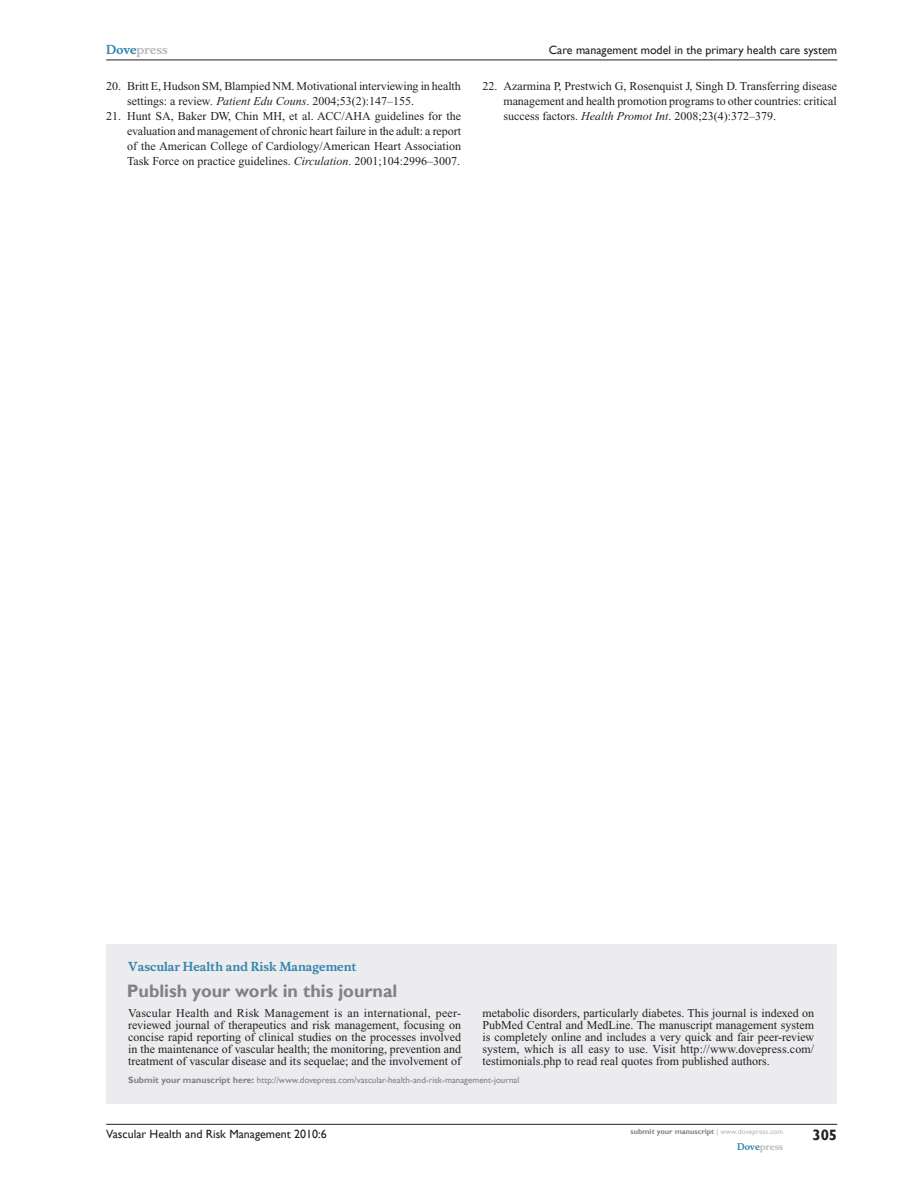
<style>
.page{position:relative;width:918px;height:1188px;background:#fff}
.page>*{position:absolute;margin:0;border:0;box-sizing:border-box;transform-origin:0 0}
.t1{font:700 18px "Gill Sans";color:#808285}
.t2{font:700 15px "Gill Sans";color:#231f20}
.t3{font:12px/12px "Times New Roman";color:#231f20;text-align:justify}
.t4{font:12px "Gill Sans";color:#231f20}
.t5{font:700 12px "Musee";color:#3485ae}
.t6{font:700 12px "Musee";color:#b8b9bc}
.t7{font:9px "Gill Sans";color:#808285}
.t8{font:700 9px "Musee";color:#b8b9bc}
.t9{font:700 7.5px "Gill Sans";color:#808285}
.s1{color:#3485ae}
.s2{font-style:italic}
.s3{font-weight:700}
.s4{font-weight:400;color:#b8b9bc}
</style>
<div class="page">
<div style="left:106px;top:944px;width:731px;height:159px;background:#ececee"></div>
<hr style="left:106px;top:1124px;width:731px;height:1px;background:#231f20">
<hr style="left:106px;top:60px;width:731px;height:1px;background:#231f20">
<p class="t6" style="left:106px;top:43px;width:63px"><span class="s1">Dove</span>press</p>
<p class="t4" style="left:549px;top:43px;width:290px">Care management model in the primary health care system</p>
<p class="t3" style="left:127px;top:79px;width:335px;line-height:15px;text-indent:-21px">20. Britt E, Hudson SM, Blampied NM. Motivational interviewing in health settings: a review<span class="s2">. Patient Edu Couns</span>. 2004;53(2):147–155.</p>
<p class="t3" style="left:127px;top:109px;width:335px;line-height:15px;text-indent:-21px">21. Hunt SA, Baker DW, Chin MH, et al. ACC/AHA guidelines for the evaluation and management of chronic heart failure in the adult: a report of the American College of Cardiology/American Heart Association Task Force on practice guidelines. <span class="s2">Circulation</span>. 2001;104:2996–3007.</p>
<p class="t3" style="left:503px;top:79px;width:335px;line-height:15px;text-indent:-21px">22. Azarmina P, Prestwich G, Rosenquist J, Singh D. Transferring disease management and health promotion programs to other countries: critical success factors. <span class="s2">Health Promot Int</span>. 2008;23(4):372–379.</p>
<p class="t5" style="left:128px;top:959px;width:230px">Vascular Health and Risk Management</p>
<h1 class="t1" style="left:127px;top:980px;width:272px">Publish your work in this journal</h1>
<p class="t3" style="left:128px;top:1007px;width:334px">Vascular Health and Risk Management is an international, peer&shy;reviewed journal of therapeutics and risk management, focusing on concise rapid reporting of clinical studies on the processes involved in the maintenance of vascular health; the monitoring, prevention and treatment of vascular disease and its sequelae; and the involvement of</p>
<p class="t3" style="left:482px;top:1007px;width:333px">metabolic disorders, particularly diabetes. This journal is indexed on PubMed Central and MedLine. The manuscript management system is completely online and includes a very quick and fair peer-review system, which is all easy to use. Visit http://www.dovepress.com/ testimonials.php to read real quotes from published authors.</p>
<p class="t7" style="left:128px;top:1075px;width:393px"><span class="s3">Submit your manuscript here:</span> http://www.dovepress.com/vascular-health-and-risk-management-journal</p>
<p class="t4" style="left:106px;top:1127px;width:222px">Vascular Health and Risk Management 2010:6</p>
<p class="t9" style="left:631px;top:1127px;width:154px">submit your manuscript <span class="s4">| www.dovepress.com</span></p>
<p class="t8" style="left:737px;top:1141px;width:48px"><span class="s1">Dove</span>press</p>
<p class="t2" style="left:812px;top:1126px;width:26px">305</p>
</div>
